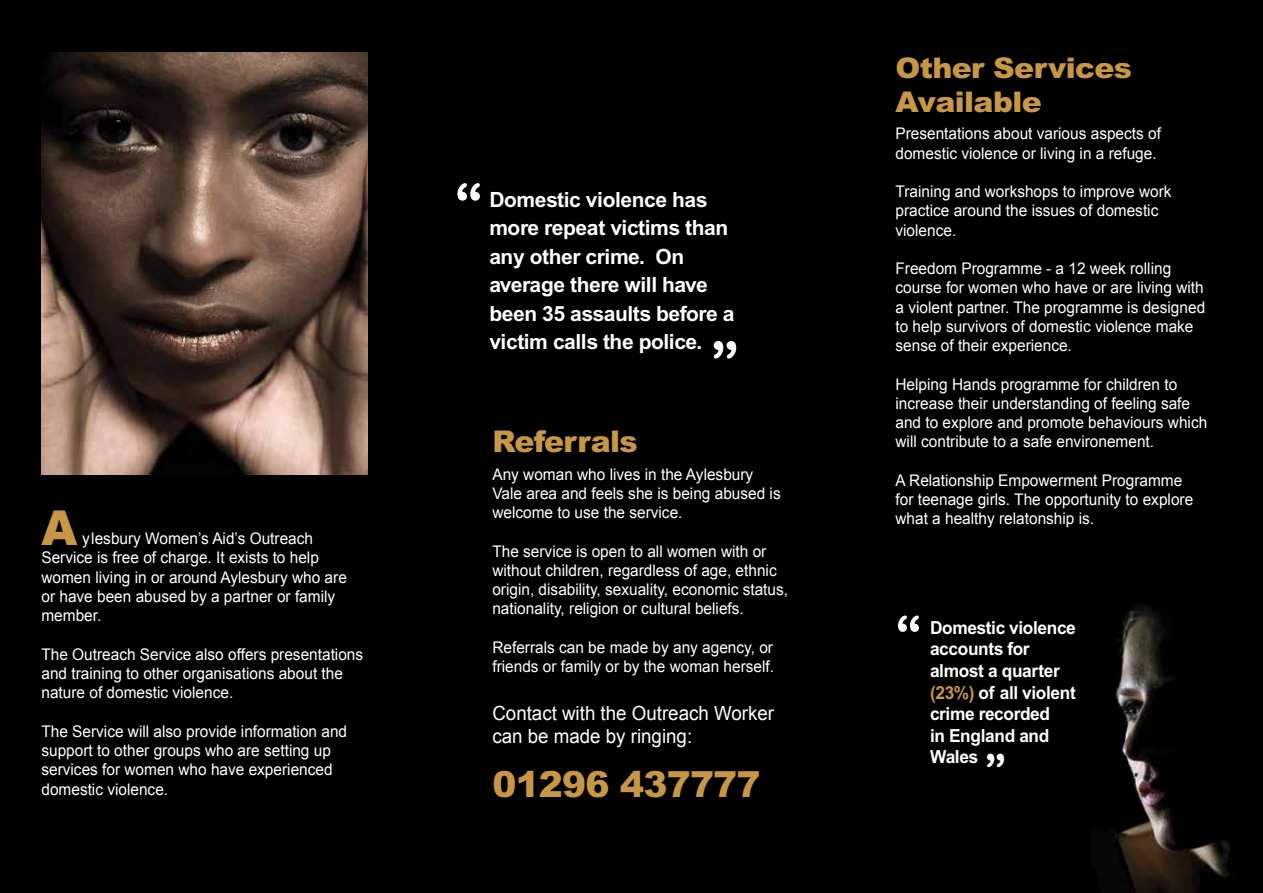
<style>
.page{position:relative;width:1263px;height:893px;background:#000}
.page>*{position:absolute;margin:0;border:0;box-sizing:border-box;transform-origin:0 0}
.t1{font:60px "Arial Rounded MT Bold";color:#fff}
.t2{font:55.95px "Arial Rounded MT Bold";color:#fff}
.t3{font:900 48.15px "Arial";color:#c89745;scale:.96 1}
.t4{font:45.45px "Arial Rounded MT Bold";color:#fff}
.t5{font:900 36px "Arial";letter-spacing:-.02em;color:#c89745}
.t6{font:900 30px "Arial";letter-spacing:-.02em;color:#c89745}
.t7{font:900 28.5px/34.2px "Arial";letter-spacing:-.02em;color:#c89745;scale:1.05 1}
.t8{font:700 21px/28.5px "Arial";letter-spacing:-.02em;color:#fff}
.t9{font:19.5px/23.4px "Arial";color:#fff;scale:.96 1}
.t10{font:700 18px/21.6px "Arial";letter-spacing:-.02em;color:#fff;scale:.96 1}
.t11{font:16.05px/19.2px "Arial";color:#fff;scale:.96 1}
.s1{color:#c89745}
</style>
<div class="page">
<img style="left:41px;top:53px;width:327px;height:421px">
<img style="left:1113px;top:606px;width:117px;height:287px">
<h3 class="t3" style="left:41px;top:497px;width:39px">A</h3>
<p class="t11" style="left:41px;top:529px;width:320px;text-indent:41px">ylesbury Women’s Aid’s Outreach Service is free of charge. It exists to help women living in or around Aylesbury who are or have been abused by a partner or family member.</p>
<p class="t11" style="left:41px;top:645px;width:337px">The Outreach Service also offers presentations and training to other organisations about the nature of domestic violence.</p>
<p class="t11" style="left:41px;top:722px;width:320px">The Service will also provide information and support to other groups who are setting up services for women who have experienced domestic violence.</p>
<h1 class="t1" style="left:455px;top:170px;width:29px">“</h1>
<h3 class="t8" style="left:489px;top:185px;width:246px">Domestic violence has more repeat victims than any other crime. On average there will have been 35 assaults before a victim calls the police.</h3>
<h1 class="t1" style="left:711px;top:328px;width:29px">”</h1>
<h3 class="t6" style="left:492px;top:423px;width:147px">Referrals</h3>
<p class="t11" style="left:492px;top:465px;width:302px">Any woman who lives in the Aylesbury<br>Vale area and feels she is being abused is welcome to use the service.</p>
<p class="t11" style="left:492px;top:542px;width:310px">The service is open to all women with or without children, regardless of age, ethnic origin, disability, sexuality, economic status, nationality, religion or cultural beliefs.</p>
<p class="t11" style="left:492px;top:638px;width:295px">Referrals can be made by any agency, or friends or family or by the woman herself.</p>
<p class="t9" style="left:492px;top:701px;width:295px">Contact with the Outreach Worker can be made by ringing:</p>
<h3 class="t5" style="left:492px;top:761px;width:270px">01296 437777</h3>
<h3 class="t7" style="left:895px;top:49px;width:227px">Other Services<br>Available</h3>
<p class="t11" style="left:895px;top:124px;width:278px">Presentations about various aspects of domestic violence or living in a refuge.</p>
<p class="t11" style="left:895px;top:182px;width:289px">Training and workshops to improve work practice around the issues of domestic violence.</p>
<p class="t11" style="left:895px;top:259px;width:324px">Freedom Programme - a 12 week rolling course for women who have or are living with a violent partner. The programme is designed to help survivors of domestic violence make sense of their experience.</p>
<p class="t11" style="left:895px;top:375px;width:326px">Helping Hands programme for children to increase their understanding of feeling safe and to explore and promote behaviours which will contribute to a safe environement.</p>
<p class="t11" style="left:895px;top:471px;width:312px">A Relationship Empowerment Programme for teenage girls. The opportunity to explore what a healthy relatonship is.</p>
<h2 class="t2" style="left:895px;top:603px;width:27px">“</h2>
<p class="t10" style="left:930px;top:616px;width:153px">Domestic violence accounts for almost a quarter <span class="s1">(23%)</span> of all violent crime recorded<br>in England and<br>Wales</p>
<h3 class="t4" style="left:985px;top:744px;width:22px">”</h3>
</div>
